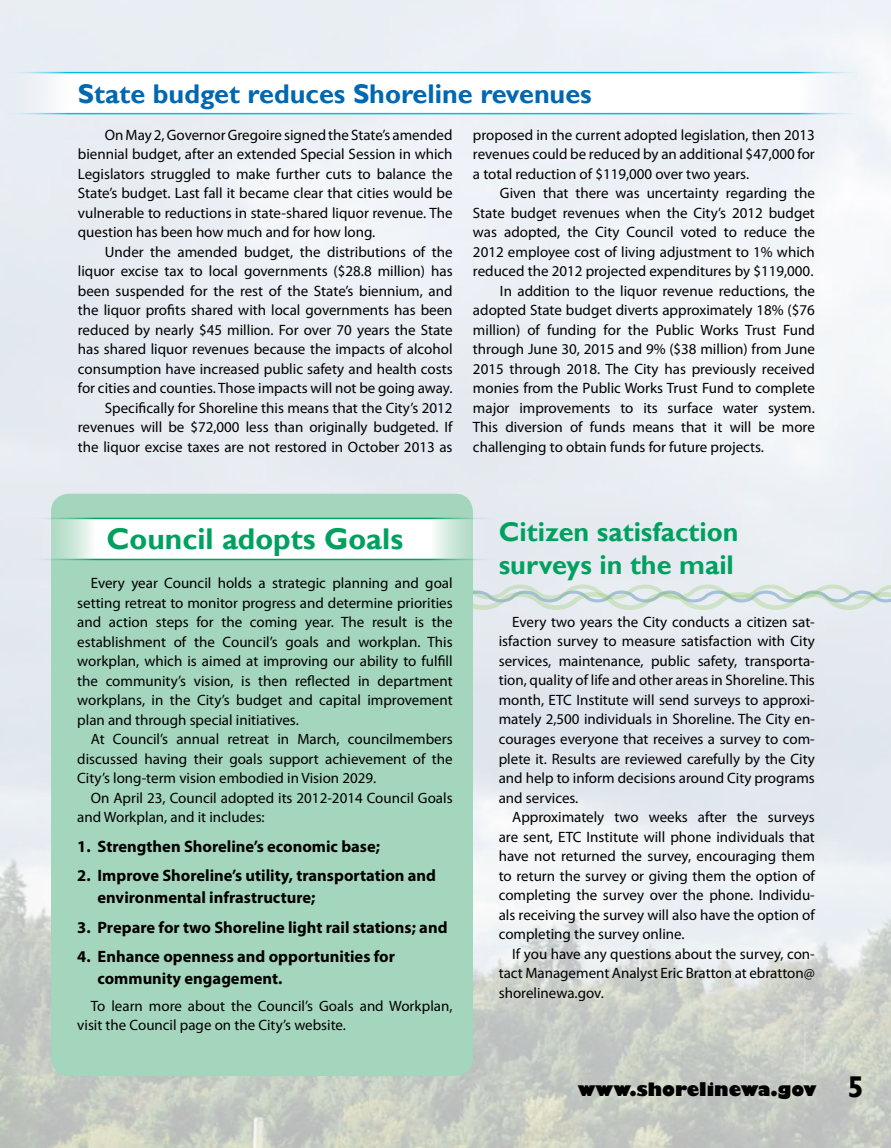
<style>
.page{position:relative;width:891px;height:1148px;background:#fff}
.page>*{position:absolute;margin:0;border:0;box-sizing:border-box;transform-origin:0 0}
.t1{font:700 30px "Gill Sans";color:#00a160}
.t2{font:700 27px "Gill Sans";color:#0067b1}
.t3{font:700 27px/32.4px "Gill Sans";color:#00a160}
.t4{font:800 18px "Gill Sans";color:#000}
.t5{font:700 16.5px/22.5px "Myriad Pro";color:#000}
.t6{font:15px/19.5px "Myriad Pro";color:#000;text-align:justify}
.s1{font-weight:700;font-size:30px}
</style>
<div class="page">
<svg style="left:473px;top:583px;width:418px;height:28px;background:#d7e3e0"></svg>
<div style="left:1px;top:72px;width:864px;height:42px;background:#fff;border:2px solid #00bce4"></div>
<div style="left:51px;top:493px;width:422px;height:583px;background:#a4d5bd;border-radius:18px"></div>
<svg style="left:28px;top:517px;width:471px;height:43px;background:#e5f3ee"></svg>
<h2 class="t2" style="left:78px;top:77px;width:515px">State budget reduces Shoreline revenues</h2>
<p class="t6" style="left:473px;top:124px;width:343px">proposed in the current adopted legislation, then 2013 revenues could be reduced by an additional $47,000 for a total reduction of $119,000 over two years.</p>
<p class="t6" style="left:500px;top:183px;width:316px">Given that there was uncertainty regarding the</p>
<p class="t6" style="left:473px;top:202px;width:343px">State budget revenues when the City’s 2012 budget</p>
<p class="t6" style="left:473px;top:222px;width:343px">was adopted, the City Council voted to reduce the</p>
<p class="t6" style="left:473px;top:241px;width:343px">2012 employee cost of living adjustment to 1% which</p>
<p class="t6" style="left:473px;top:261px;width:342px">reduced the 2012 projected expenditures by $119,000.</p>
<p class="t6" style="left:500px;top:280px;width:316px">In addition to the liquor revenue reductions, the</p>
<p class="t6" style="left:473px;top:300px;width:343px">adopted State budget diverts approximately 18% ($76</p>
<p class="t6" style="left:473px;top:319px;width:343px">million) of funding for the Public Works Trust Fund</p>
<p class="t6" style="left:473px;top:339px;width:343px">through June 30, 2015 and 9% ($38 million) from June</p>
<p class="t6" style="left:473px;top:358px;width:343px">2015 through 2018. The City has previously received</p>
<p class="t6" style="left:473px;top:378px;width:343px">monies from the Public Works Trust Fund to complete</p>
<p class="t6" style="left:473px;top:397px;width:343px">major improvements to its surface water system.</p>
<p class="t6" style="left:473px;top:417px;width:343px">This diversion of funds means that it will be more</p>
<p class="t6" style="left:473px;top:436px;width:292px">challenging to obtain funds for future projects.</p>
<p class="t6" style="left:78px;top:124px;width:376px;text-indent:27px">On May 2, Governor Gregoire signed the State’s amended biennial budget, after an extended Special Session in which Legislators struggled to make further cuts to balance the State’s budget. Last fall it became clear that cities would be vulnerable to reductions in state-shared liquor revenue. The question has been how much and for how long.</p>
<p class="t6" style="left:78px;top:241px;width:376px;text-align:right">Under the amended budget, the distributions of the liquor excise tax to local governments ($28.8 million) has been suspended for the rest of the State’s biennium, and the liquor profits shared with local governments has been reduced by nearly $45 million. For over 70 years the State has shared liquor revenues because the impacts of alcohol consumption have increased public safety and health costs for cities and counties. Those impacts will not be going away.<br>Specifically for Shoreline this means that the City’s 2012 revenues will be $72,000 less than originally budgeted. If the liquor excise taxes are not restored in October 2013 as</p>
<h1 class="t1" style="left:107px;top:520px;width:298px">Council adopts Goals</h1>
<p class="t6" style="left:77px;top:573px;width:377px;text-indent:14px">Every year Council holds a strategic planning and goal setting retreat to monitor progress and determine priorities and action steps for the coming year. The result is the establishment of the Council’s goals and workplan. This workplan, which is aimed at improving our ability to fulfill the community’s vision, is then reflected in department workplans, in the City’s budget and capital improvement plan and through special initiatives.</p>
<p class="t6" style="left:77px;top:729px;width:377px;text-indent:14px">At Council’s annual retreat in March, councilmembers discussed having their goals support achievement of the City’s long-term vision embodied in Vision 2029.</p>
<p class="t6" style="left:77px;top:787px;width:377px;text-indent:14px">On April 23, Council adopted its 2012-2014 Council Goals and Workplan, and it includes:</p>
<p class="t5" style="left:77px;top:834px;width:304px">1. Strengthen Shoreline’s economic base;</p>
<p class="t5" style="left:98px;top:863px;width:340px;text-indent:-20px">2. Improve Shoreline’s utility, transportation and environmental infrastructure;</p>
<p class="t5" style="left:77px;top:915px;width:372px">3. Prepare for two Shoreline light rail stations; and</p>
<p class="t5" style="left:98px;top:944px;width:299px;text-indent:-20px">4. Enhance openness and opportunities for community engagement.</p>
<p class="t6" style="left:77px;top:995px;width:377px;text-indent:14px">To learn more about the Council’s Goals and Workplan, visit the Council page on the City’s website.</p>
<h2 class="t3" style="left:499px;top:516px;width:241px">Citizen satisfaction surveys in the mail</h2>
<p class="t6" style="left:499px;top:612px;width:318px;text-indent:14px">Every two years the City conducts a citizen sat&shy;isfaction survey to measure satisfaction with City services, maintenance, public safety, transporta&shy;tion, quality of life and other areas in Shoreline. This month, ETC Institute will send surveys to approxi&shy;mately 2,500 individuals in Shoreline. The City en&shy;courages everyone that receives a survey to com&shy;plete it. Results are reviewed carefully by the City and help to inform decisions around City programs and services.</p>
<p class="t6" style="left:499px;top:807px;width:318px;text-indent:14px">Approximately two weeks after the surveys are sent, ETC Institute will phone individuals that have not returned the survey, encouraging them to return the survey or giving them the option of completing the survey over the phone. Individu&shy;als receiving the survey will also have the option of completing the survey online.</p>
<p class="t6" style="left:499px;top:943px;width:318px;text-indent:14px">If you have any questions about the survey, con&shy;tact Management Analyst Eric Bratton at ebratton@ shorelinewa.gov.</p>
<p class="t4" style="left:578px;top:1077px;width:288px">www.shorelinewa.gov <span class="s1">5</span></p>
</div>
